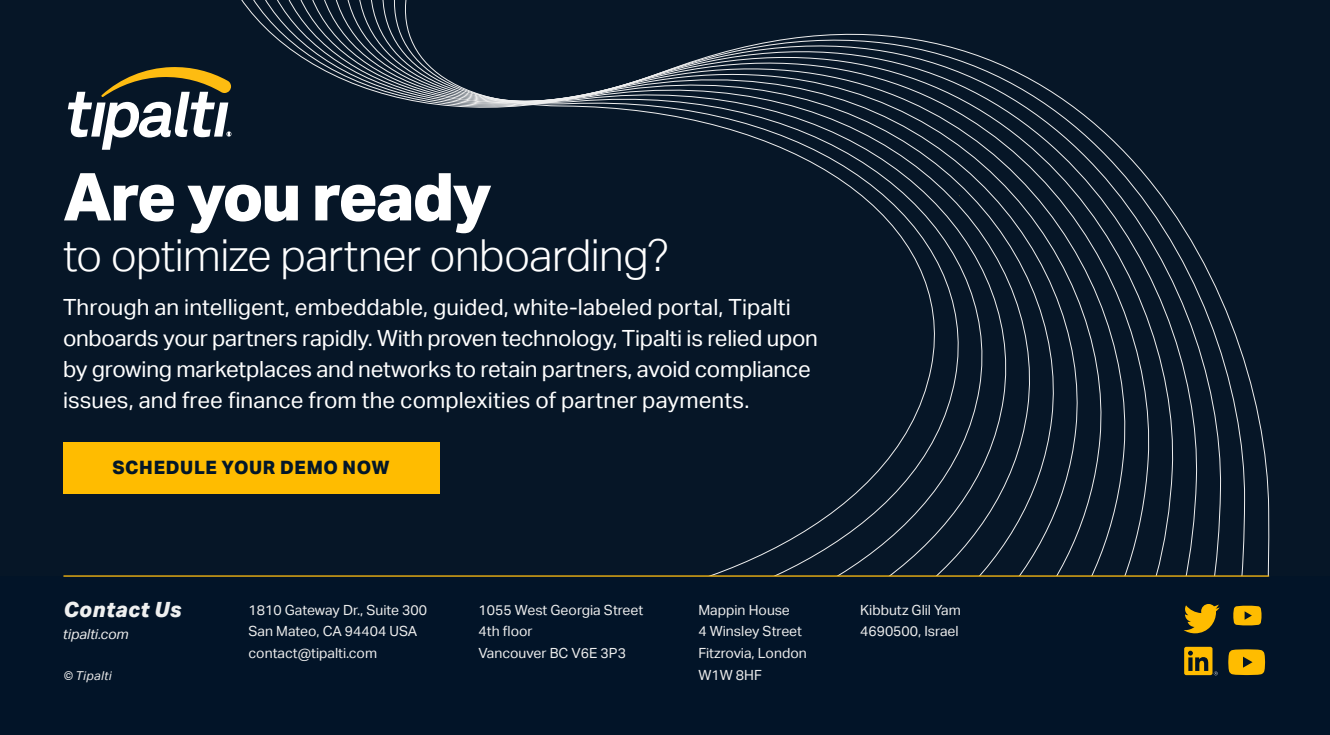
<style>
.page{position:relative;width:1330px;height:735px;background:#fff}
.page>*{position:absolute;margin:0;border:0;box-sizing:border-box;transform-origin:0 0}
.t1{font:800 66.15px "Aktiv Grotesk";letter-spacing:-.035em;color:#fff}
.t2{font:300 44.1px "Aktiv Grotesk";letter-spacing:-.015em;color:#fff}
.t3{font:22.4px/31px "Aktiv Grotesk";letter-spacing:-.005em;color:#fff}
.t4{font:italic 800 21px "Aktiv Grotesk";letter-spacing:.02em;color:#eff0f0}
.t5{font:800 18.38px "Aktiv Grotesk";letter-spacing:.03em;color:#031729}
.t6{font:14px/21.7px "Aktiv Grotesk";color:#ededed}
.t7{font:italic 14px "Aktiv Grotesk";color:#ededed}
.t8{font:italic 12.25px "Aktiv Grotesk";letter-spacing:.03em;color:#ededed}
</style>
<div class="page">
<div style="left:0;top:0;width:1330px;height:576px;background:#061627"></div>
<div style="left:0;top:576px;width:1330px;height:159px;background:#021428"></div>
<svg style="left:1184px;top:647px;width:34px;height:28px"></svg>
<svg style="left:1184px;top:604px;width:36px;height:29px"></svg>
<svg style="left:1228px;top:649px;width:37px;height:26px"></svg>
<svg style="left:1233px;top:606px;width:29px;height:19px"></svg>
<hr style="left:64px;top:575px;width:1205px;height:2px;background:#febc11">
<div style="left:63px;top:442px;width:376px;height:51px;background:#ffbc00"></div>
<svg style="left:68px;top:66px;width:163px;height:84px"></svg>
<h1 class="t1" style="left:63px;top:159px;width:430px">Are you ready</h1>
<h2 class="t2" style="left:63px;top:230px;width:608px">to optimize partner onboarding?</h2>
<p class="t3" style="left:63px;top:291px;width:757px">Through an intelligent, embeddable, guided, white-labeled portal, Tipalti onboards your partners rapidly. With proven technology, Tipalti is relied upon by growing marketplaces and networks to retain partners, avoid compliance issues, and free finance from the complexities of partner payments.</p>
<p class="t5" style="left:112px;top:457px;width:279px">SCHEDULE YOUR DEMO NOW</p>
<p class="t4" style="left:63px;top:596px;width:120px">Contact Us</p>
<p class="t7" style="left:63px;top:626px;width:67px">tipalti.com</p>
<p class="t8" style="left:63px;top:669px;width:50px">© Tipalti</p>
<p class="t6" style="left:249px;top:599px;width:180px">1810 Gateway Dr., Suite 300<br>San Mateo, CA 94404 USA contact@tipalti.com</p>
<p class="t6" style="left:479px;top:599px;width:166px">1055 West Georgia Street<br>4th floor<br>Vancouver B C V P3E6 3</p>
<p class="t6" style="left:698px;top:599px;width:110px">Mappin House<br>4 Winsley Street<br>Fitzrovia, London<br>W W1 8HF</p>
<p class="t6" style="left:860px;top:599px;width:102px">Kibbutz Glil Yam</p>
<p class="t6" style="left:860px;top:621px;width:100px">4690500, Israel</p>
</div>
